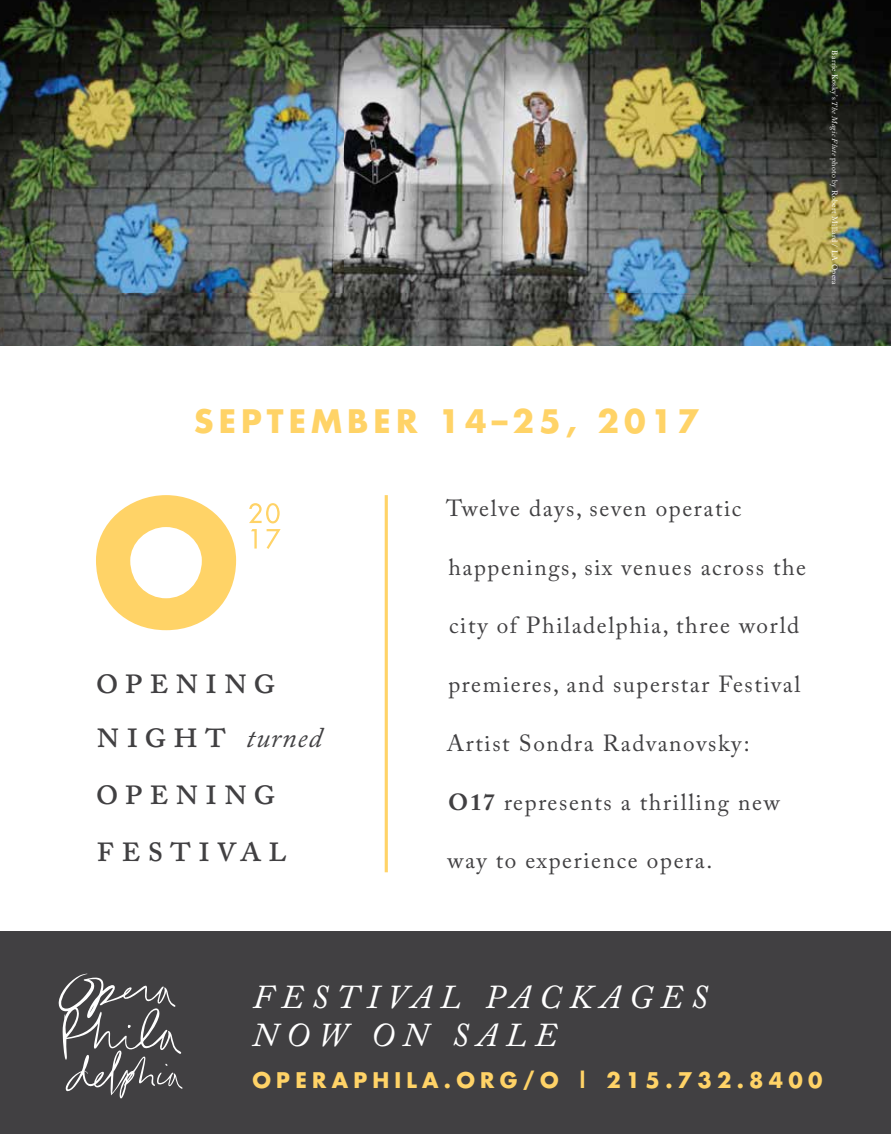
<style>
.page{position:relative;width:891px;height:1134px;background:#fff}
.page>*{position:absolute;margin:0;border:0;box-sizing:border-box;transform-origin:0 0}
.t1{font:40.95px/57px "Adobe Caslon Pro";color:#414042}
.t2{font:italic 33.3px/38px "Adobe Caslon Pro";letter-spacing:.25em;color:#fff}
.t3{font:700 31.5px "Futura";letter-spacing:.16em;color:#ffd367}
.t4{font:italic 28.35px "Adobe Caslon Pro";letter-spacing:.03em;color:#414042}
.t5{font:23.25px "Adobe Caslon Pro";letter-spacing:.07em;color:#414042}
.t6{font:700 21px "Futura";letter-spacing:.25em;color:#ffd367}
.t7{font:7.8px "Adobe Caslon Pro";letter-spacing:.04em;color:#fff}
.s1{font-style:italic}
.s2{font-style:normal;font-size:40.95px}
.s3{font-weight:700}
</style>
<div class="page">
<img style="left:0;top:0;width:891px;height:345px">
<div style="left:0;top:932px;width:891px;height:202px;background:#414042"></div>
<svg style="left:249px;top:503px;width:31px;height:20px"></svg>
<svg style="left:251px;top:529px;width:6px;height:20px"></svg>
<svg style="left:267px;top:529px;width:14px;height:20px"></svg>
<svg style="left:96px;top:495px;width:140px;height:135px"></svg>
<hr style="left:385px;top:495px;width:3px;height:377px;background:#ffd367">
<svg style="left:58px;top:974px;width:125px;height:125px"></svg>
<p class="t7" style="left:839px;top:50px;width:236px;rotate:90deg">Barrie Kosky’s <span class="s1">The Magic Flute</span> photo by Robert Millard / LA Opera</p>
<h3 class="t3" style="left:194px;top:399px;width:507px">SEPTEMBER 14–25, 2017</h3>
<h1 class="t1" style="left:96px;top:650px;width:181px">opening</h1>
<p class="t4" style="left:96px;top:721px;width:227px"><span class="s2">night</span> turned</p>
<h1 class="t1" style="left:96px;top:762px;width:192px">opening festival</h1>
<p class="t5" style="left:446px;top:494px;width:297px">Twelve days, seven operatic</p>
<p class="t5" style="left:448px;top:553px;width:359px">happenings, six venues across the</p>
<p class="t5" style="left:449px;top:612px;width:352px">city of Philadelphia, three world</p>
<p class="t5" style="left:448px;top:671px;width:354px">premieres, and superstar Festival</p>
<p class="t5" style="left:447px;top:729px;width:304px">Artist Sondra Radvanovsky:</p>
<p class="t5" style="left:448px;top:788px;width:333px"><span class="s3">O17</span> represents a thrilling new</p>
<p class="t5" style="left:447px;top:847px;width:266px">way to experience opera.</p>
<h2 class="t2" style="left:252px;top:978px;width:457px">FESTIVAL PACKAGES<br>NOW ON SALE</h2>
<p class="t6" style="left:252px;top:1065px;width:572px">OPERAPHILA.ORG/O | 215.732.8400</p>
</div>
